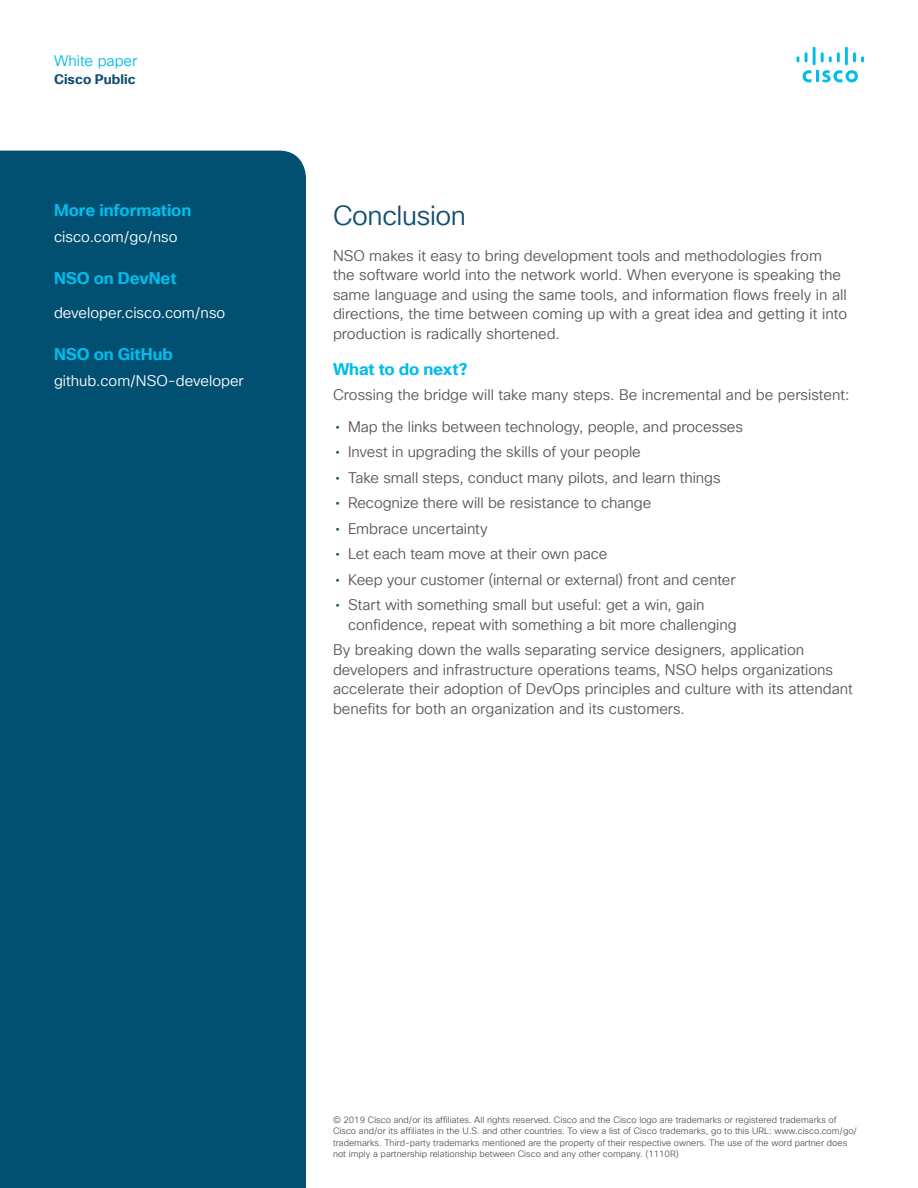
<style>
.page{position:relative;width:918px;height:1188px;background:#fff}
.page>*{position:absolute;margin:0;border:0;box-sizing:border-box;transform-origin:0 0}
.t1{font:27px "Cisco Sans TT Light";letter-spacing:-.015em;color:#0f4f72}
.t2{font:700 16.5px "Cisco Sans TT";letter-spacing:-.005em;color:#01bcec}
.t3{font:15px/19.5px "Cisco Sans TT Light";color:#57585a}
.t4{font:15px "Cisco Sans TT Light";color:#fff}
.t5{font:15px "Cisco Sans TT Light";color:#01bcec}
.t6{font:700 13.5px "Cisco Sans TT";color:#0f4f72}
.t7{font:9px/11.2px "Cisco Sans TT Light";color:#57585a}
.s1{font-family:"Cisco Sans TT";color:#0f4f72}
</style>
<div class="page">
<svg style="left:803px;top:70px;width:55px;height:12px"></svg>
<svg style="left:797px;top:56px;width:2px;height:6px"></svg>
<svg style="left:805px;top:52px;width:3px;height:10px"></svg>
<hr style="left:813px;top:47px;width:3px;height:18px;background:#01bcec">
<svg style="left:821px;top:52px;width:19px;height:10px"></svg>
<hr style="left:845px;top:47px;width:3px;height:18px;background:#01bcec">
<svg style="left:853px;top:52px;width:11px;height:10px"></svg>
<div style="left:0;top:151px;width:306px;height:1037px;background:#015072"></div>
<p class="t5" style="left:54px;top:51px;width:85px">White paper</p>
<p class="t6" style="left:54px;top:70px;width:83px">Cisco Public</p>
<p class="t2" style="left:54px;top:200px;width:139px">More information</p>
<p class="t4" style="left:54px;top:227px;width:125px">cisco.com/go/nso</p>
<p class="t2" style="left:54px;top:267px;width:124px">NSO on DevNet</p>
<p class="t4" style="left:54px;top:303px;width:173px">developer.cisco.com/nso</p>
<p class="t2" style="left:54px;top:344px;width:121px">NSO on GitHub</p>
<p class="t4" style="left:54px;top:371px;width:191px">github.com/NSO-developer</p>
<h1 class="t1" style="left:333px;top:198px;width:135px">Conclusion</h1>
<p class="t3" style="left:333px;top:246px;width:516px">NSO makes it easy to bring development tools and methodologies from the software world into the network world. When everyone is speaking the same language and using the same tools, and information flows freely in all directions, the time between coming up with a great idea and getting it into production is radically shortened.</p>
<p class="t2" style="left:333px;top:358px;width:136px">What to do next?</p>
<p class="t3" style="left:333px;top:386px;width:518px">Crossing the bridge will take many steps. Be incremental and be persistent:</p>
<p class="t3" style="left:335px;top:417px;width:409px"><span class="s1">•</span> Map the links between technology, people, and processes</p>
<p class="t3" style="left:335px;top:443px;width:307px"><span class="s1">•</span> Invest in upgrading the skills of your people</p>
<p class="t3" style="left:335px;top:468px;width:387px"><span class="s1">•</span> Take small steps, conduct many pilots, and learn things</p>
<p class="t3" style="left:335px;top:494px;width:318px"><span class="s1">•</span> Recognize there will be resistance to change</p>
<p class="t3" style="left:335px;top:519px;width:154px"><span class="s1">•</span> Embrace uncertainty</p>
<p class="t3" style="left:335px;top:545px;width:274px"><span class="s1">•</span> Let each team move at their own pace</p>
<p class="t3" style="left:335px;top:570px;width:402px"><span class="s1">•</span> Keep your customer (internal or external) front and center</p>
<p class="t3" style="left:348px;top:596px;width:390px;text-indent:-13px"><span class="s1">•</span> Start with something small but useful: get a win, gain confidence, repeat with something a bit more challenging</p>
<p class="t3" style="left:333px;top:641px;width:521px">By breaking down the walls separating service designers, application developers and infrastructure operations teams, NSO helps organizations accelerate their adoption of DevOps principles and culture with its attendant benefits for both an organization and its customers.</p>
<p class="t7" style="left:333px;top:1115px;width:526px">© 2019 Cisco and/or its affiliates. All rights reserved. Cisco and the Cisco logo are trademarks or registered trademarks of Cisco and/or its affiliates in the U.S. and other countries. To view a list of Cisco trademarks, go to this URL: www.cisco.com/go/ trademarks. Third-party trademarks mentioned are the property of their respective owners. The use of the word partner does not imply a partnership relationship between Cisco and any other company. (1110R)</p>
</div>
